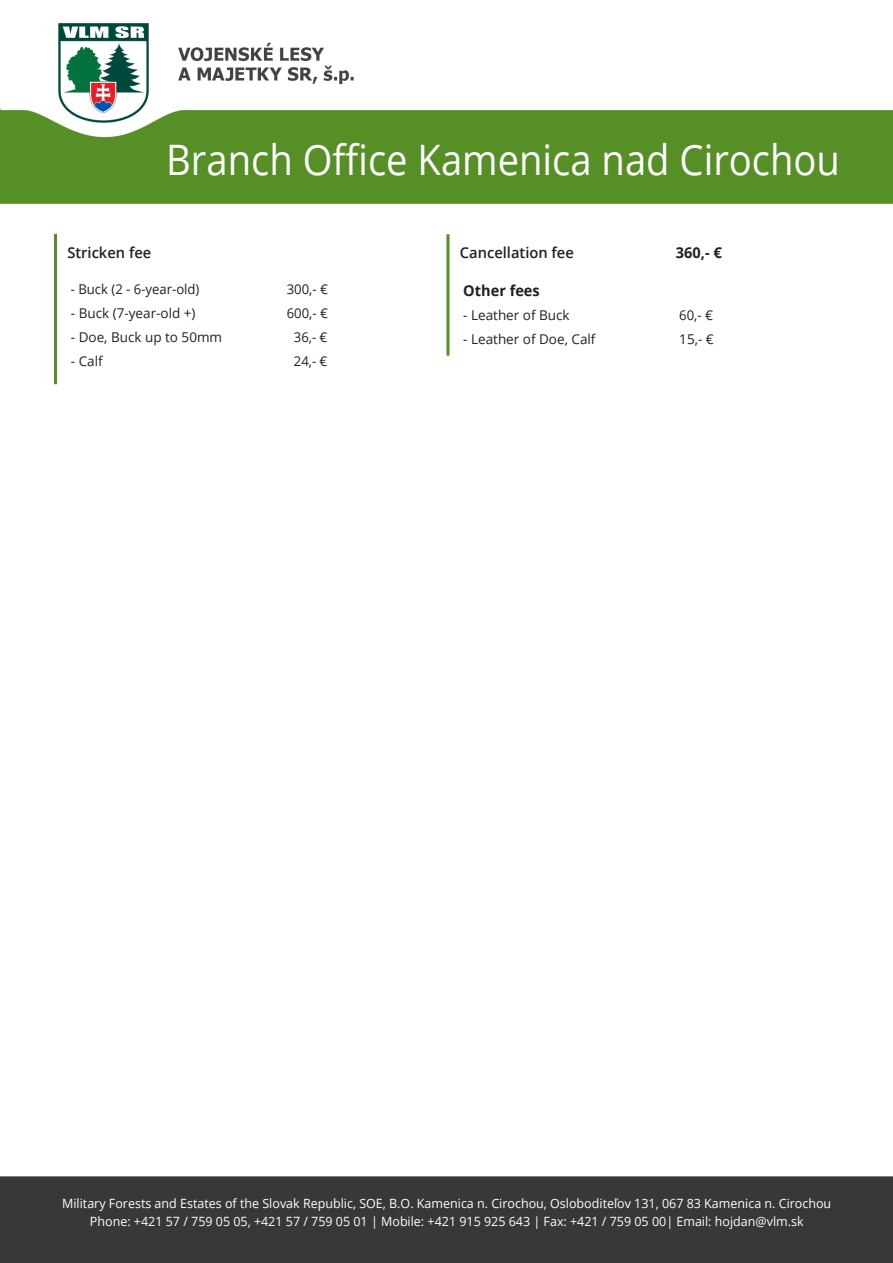
<style>
.page{position:relative;width:893px;height:1263px;background:#fff}
.page>*{position:absolute;margin:0;border:0;box-sizing:border-box;transform-origin:0 0}
.t1{font:42px "Open Sans";color:#fff;scale:.91 1}
.t2{font:600 15px "Open Sans";color:#231f20}
.t3{font:700 15px "Open Sans";color:#231f20}
.t4{font:13.5px "Open Sans";color:#231f20}
.t5{font:12.75px/18px "Open Sans";color:#fff;text-align:center}
</style>
<div class="page">
<img style="left:0;top:23px;width:893px;height:1240px">
<hr style="left:54px;top:234px;width:3px;height:150px;background:#558f26">
<hr style="left:446px;top:234px;width:3px;height:122px;background:#558f26">
<h1 class="t1" style="left:166px;top:131px;width:742px">Branch Office Kamenica nad Cirochou</h1>
<p class="t2" style="left:67px;top:243px;width:85px">Stricken fee</p>
<p class="t4" style="left:71px;top:280px;width:130px">- Buck (2 - 6-year-old)</p>
<p class="t4" style="left:287px;top:280px;width:43px">300,- €</p>
<p class="t4" style="left:71px;top:304px;width:126px">- Buck (7-year-old +)</p>
<p class="t4" style="left:287px;top:304px;width:43px">600,- €</p>
<p class="t4" style="left:71px;top:328px;width:153px">- Doe, Buck up to 50mm</p>
<p class="t4" style="left:294px;top:328px;width:35px">36,- €</p>
<p class="t4" style="left:71px;top:352px;width:33px">- Calf</p>
<p class="t4" style="left:294px;top:352px;width:35px">24,- €</p>
<p class="t2" style="left:460px;top:242px;width:115px">Cancellation fee</p>
<p class="t3" style="left:676px;top:242px;width:48px">360,- €</p>
<p class="t3" style="left:463px;top:280px;width:78px">Other fees</p>
<p class="t4" style="left:463px;top:306px;width:108px">- Leather of Buck</p>
<p class="t4" style="left:679px;top:306px;width:35px">60,- €</p>
<p class="t4" style="left:463px;top:330px;width:134px">- Leather of Doe, Calf</p>
<p class="t4" style="left:679px;top:330px;width:36px">15,- €</p>
<p class="t5" style="left:62px;top:1194px;width:771px">Military Forests and Estates of the Slovak Republic, SOE, B.O. Kamenica n. Cirochou, Osloboditeľov 131, 067 83 Kamenica n. Cirochou<br>Phone: +421 57 / 759 05 05, +421 57 / 759 05 01 | Mobile: +421 915 925 643 | Fax: +421 / 759 05 00| Email: hojdan@vlm.sk</p>
</div>
